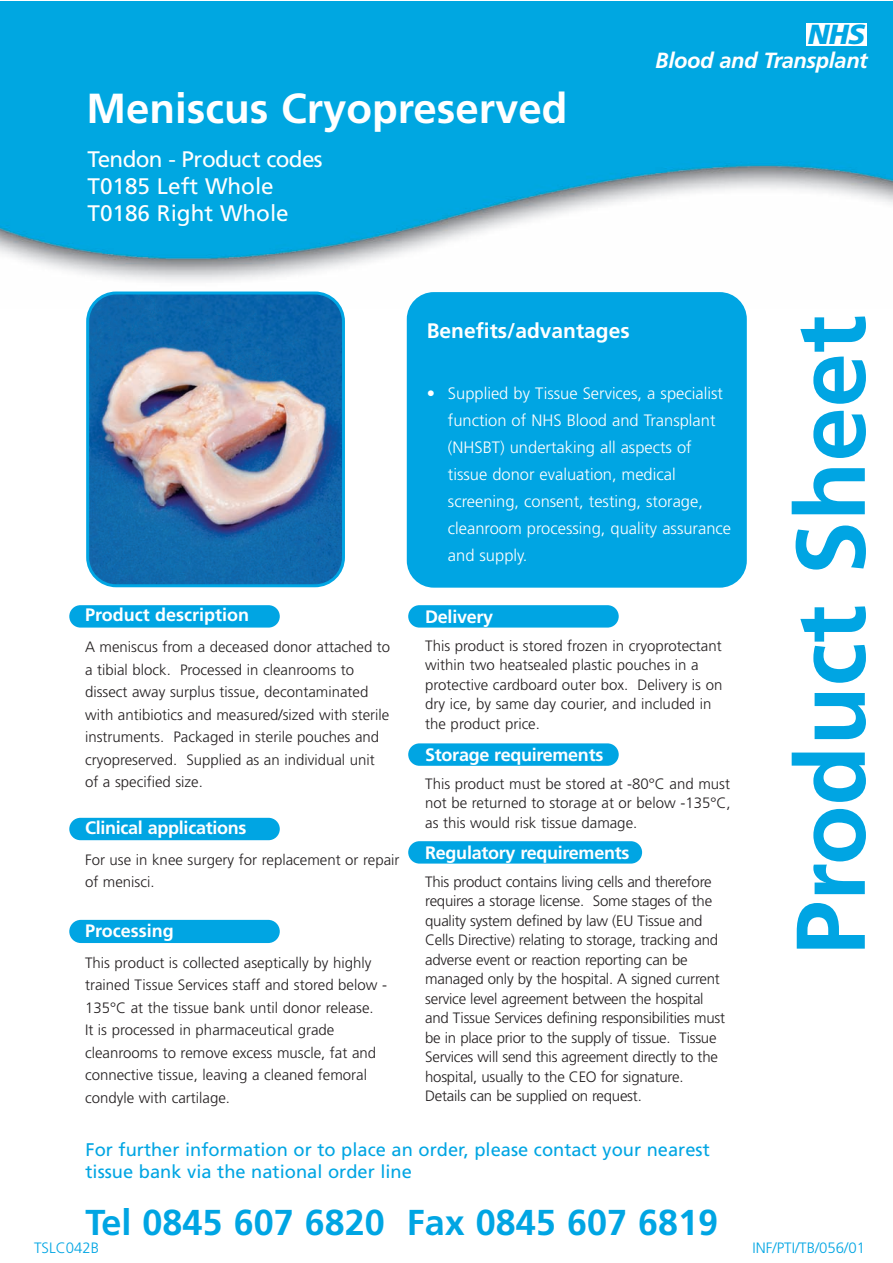
<style>
.page{position:relative;width:893px;height:1263px;background:#fff}
.page>*{position:absolute;margin:0;border:0;box-sizing:border-box;transform-origin:0 0}
.t1{font:700 97.5px "Frutiger";color:#00a5e3}
.t2{font:700 42px "Frutiger";color:#fff}
.t3{font:700 36px "Frutiger";color:#00a5e3}
.t4{font:italic 900 27.6px "Frutiger";color:#00a5e3}
.t5{font:22.5px/27px "Frutiger";color:#fff}
.t6{font:italic 700 21.9px "Frutiger";letter-spacing:-.02em;color:#fff}
.t7{font:700 21px "Frutiger";color:#fff}
.t8{font:18.3px/21.9px "Frutiger";color:#00a5e3}
.t9{font:700 18px "Frutiger";letter-spacing:-.015em;color:#fff}
.t10{font:300 16.5px/27px "Frutiger";color:#fff}
.t11{font:300 15px/19.5px "Frutiger";color:#231f20}
.t12{font:300 15px "Frutiger";color:#00a5e3}
</style>
<div class="page">
<div style="left:69px;top:605px;width:211px;height:23px;background:#00a5e3;border-radius:11px"></div>
<div style="left:69px;top:818px;width:211px;height:22px;background:#00a5e3;border-radius:11px"></div>
<div style="left:69px;top:920px;width:211px;height:23px;background:#00a5e3;border-radius:12px"></div>
<img style="left:0;top:1px;width:892px;height:307px">
<div style="left:806px;top:23px;width:61px;height:22px;background:#fff"></div>
<div style="left:407px;top:292px;width:340px;height:296px;background:#00a5e3;border-radius:27px"></div>
<img style="left:86px;top:291px;width:259px;height:296px">
<div style="left:408px;top:743px;width:211px;height:23px;background:#00a5e3;border-radius:11px"></div>
<div style="left:408px;top:605px;width:211px;height:23px;background:#00a5e3;border-radius:11px"></div>
<div style="left:408px;top:841px;width:234px;height:22px;background:#00a5e3;border-radius:11px"></div>
<h3 class="t4" style="left:808px;top:23px;width:59px">NHS</h3>
<h2 class="t2" style="left:86px;top:92px;width:483px">Meniscus Cryopreserved</h2>
<h3 class="t5" style="left:88px;top:147px;width:237px">Tendon - Product codes<br>T0185 Left Whole<br>T0186 Right Whole</h3>
<h3 class="t6" style="left:656px;top:51px;width:214px">Blood and Transplant</h3>
<h3 class="t7" style="left:427px;top:322px;width:205px">Benefits/advantages</h3>
<p class="t9" style="left:85px;top:608px;width:166px">Product description</p>
<p class="t11" style="left:85px;top:637px;width:307px;line-height:22.5px">A meniscus from a deceased donor attached to a tibial block. Processed in cleanrooms to dissect away surplus tissue, decontaminated with antibiotics and measured/sized with sterile instruments. Packaged in sterile pouches and cryopreserved. Supplied as an individual unit of a specified size.</p>
<p class="t9" style="left:85px;top:820px;width:163px">Clinical applications</p>
<p class="t11" style="left:85px;top:849px;width:316px;line-height:22.5px">For use in knee surgery for replacement or repair of menisci.</p>
<p class="t9" style="left:85px;top:923px;width:90px">Processing</p>
<p class="t11" style="left:85px;top:952px;width:303px;line-height:22.5px">This product is collected aseptically by highly trained Tissue Services staff and stored below - 135°C at the tissue bank until donor release.<br>It is processed in pharmaceutical grade cleanrooms to remove excess muscle, fat and connective tissue, leaving a cleaned femoral condyle with cartilage.</p>
<p class="t10" style="left:448px;top:381px;width:285px;text-indent:-21px">• Supplied by Tissue Services, a specialist function of NHS Blood and Transplant (NHSBT) undertaking all aspects of tissue donor evaluation, medical screening, consent, testing, storage, cleanroom processing, quality assurance and supply.</p>
<p class="t9" style="left:425px;top:609px;width:69px">Delivery</p>
<p class="t11" style="left:425px;top:637px;width:299px">This product is stored frozen in cryoprotectant within two heatsealed plastic pouches in a protective cardboard outer box. Delivery is on dry ice, by same day courier, and included in the product price.</p>
<p class="t9" style="left:425px;top:747px;width:180px">Storage requirements</p>
<p class="t11" style="left:425px;top:775px;width:307px;text-align:justify">This product must be stored at -80°C and must not be returned to storage at or below -135°C, as this would risk tissue damage.</p>
<p class="t9" style="left:425px;top:845px;width:206px">Regulatory requirements</p>
<p class="t11" style="left:425px;top:873px;width:301px">This product contains living cells and therefore requires a storage license. Some stages of the quality system defined by law (EU Tissue and Cells Directive) relating to storage, tracking and adverse event or reaction reporting can be managed only by the hospital. A signed current service level agreement between the hospital and Tissue Services defining responsibilities must be in place prior to the supply of tissue. Tissue Services will send this agreement directly to the hospital, usually to the CEO for signature.<br>Details can be supplied on request.</p>
<p class="t8" style="left:86px;top:1140px;width:626px">For further information or to place an order, please contact your nearest tissue bank via the national order line</p>
<h3 class="t3" style="left:86px;top:1208px;width:634px">Tel 0845 607 6820 Fax 0845 607 6819</h3>
<h1 class="t1" style="left:792px;top:955px;width:642px;rotate:-90deg">Product Sheet</h1>
<p class="t12" style="left:34px;top:1241px;width:67px">TSLC042B</p>
<p class="t12" style="left:752px;top:1241px;width:114px">INF/PTI/TB/056/01</p>
</div>
